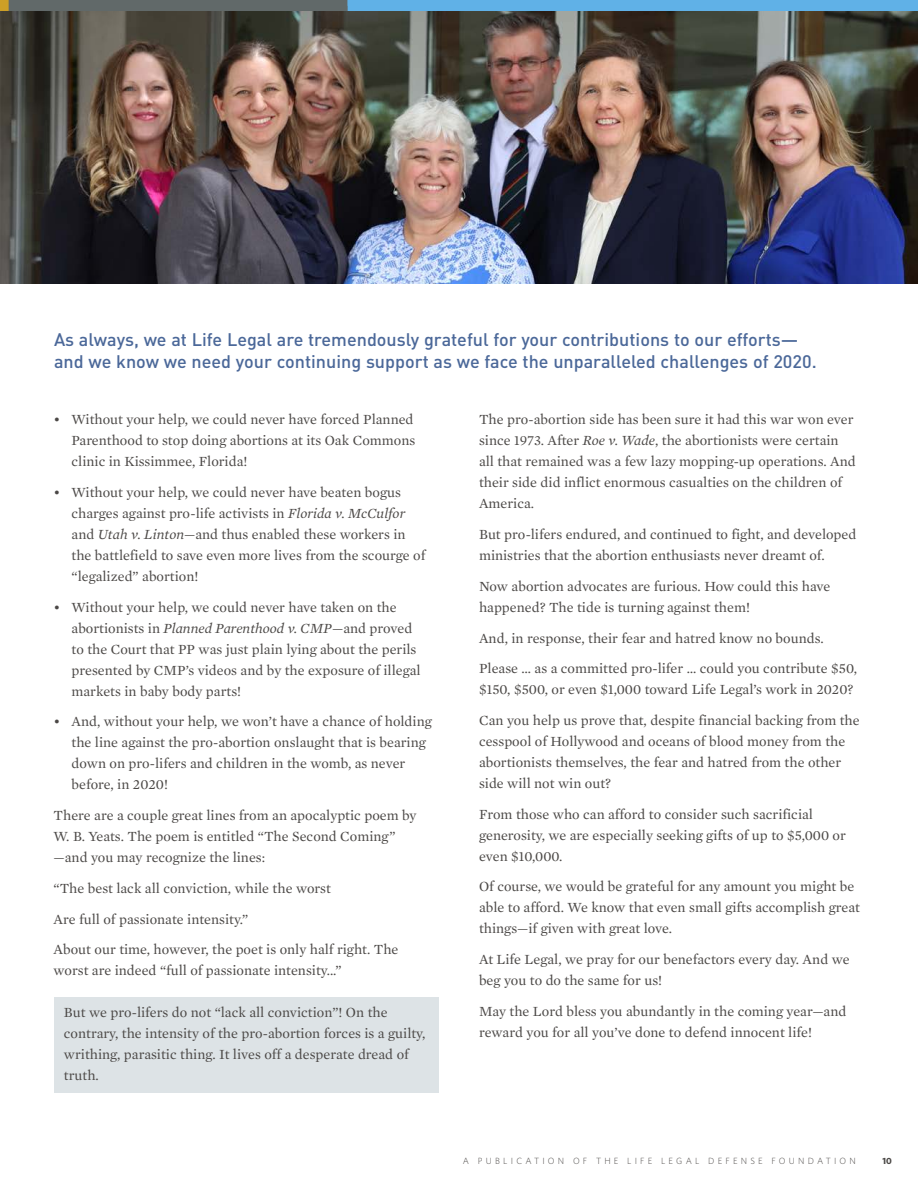
<style>
.page{position:relative;width:918px;height:1188px;background:#fff}
.page>*{position:absolute;margin:0;border:0;box-sizing:border-box;transform-origin:0 0}
.t1{font:500 18px/22.5px "DIN";color:#4b6899}
.t2{font:14.25px/21px "Mercury Text G1 Roman";color:#4b4846}
.t3{font:300 9px "Whitney HTF";letter-spacing:.36em;color:#4b4846}
.t4{font:700 9px "Whitney HTF";color:#4b4846}
.s1{font-family:"Mercury Text G1";font-style:italic}
</style>
<div class="page">
<div style="left:0;top:0;width:354px;height:12px;background:#616969"></div>
<div style="left:54px;top:998px;width:384px;height:95px;background:#dde3e6"></div>
<div style="left:0;top:0;width:9px;height:12px;background:#cd9f26"></div>
<div style="left:348px;top:0;width:570px;height:12px;background:#60b1e7"></div>
<img style="left:0;top:12px;width:918px;height:272px">
<p class="t1" style="left:54px;top:328px;width:764px">As always, we at Life Legal are tremendously grateful for your contributions to our efforts— and we know we need your continuing support as we face the unparalleled challenges of 2020.</p>
<p class="t2" style="left:72px;top:409px;width:345px;text-indent:-18px">• Without your help, we could never have forced Planned<br>Parenthood to stop doing abortions at its Oak Commons clinic in Kissimmee, Florida!</p>
<p class="t2" style="left:72px;top:482px;width:355px;text-indent:-18px">• Without your help, we could never have beaten bogus charges against pro-life activists in <span class="s1">Florida v. McCulfor </span>and <span class="s1">Utah v. Linton</span>—and thus enabled these workers in the battlefield to save even more lives from the scourge of “legalized” abortion!</p>
<p class="t2" style="left:72px;top:597px;width:351px;text-indent:-18px">• Without your help, we could never have taken on the abortionists in <span class="s1">Planned Parenthood v. CMP</span>—and proved to the Court that PP was just plain lying about the perils presented by CMP’s videos and by the exposure of illegal markets in baby body parts!</p>
<p class="t2" style="left:72px;top:711px;width:362px;text-indent:-18px">• And, without your help, we won’t have a chance of holding the line against the pro-abortion onslaught that is bearing down on pro-lifers and children in the womb, as never before, in 2020!</p>
<p class="t2" style="left:54px;top:805px;width:365px">There are a couple great lines from an apocalyptic poem by<br>W. B. Yeats. The poem is entitled “The Second Coming” —and you may recognize the lines:</p>
<p class="t2" style="left:54px;top:873px;width:346px;line-height:30.8px">“The best lack all conviction, while the worst<br>Are full of passionate intensity.”<br>About our time, however, the poet is only half right. The</p>
<p class="t2" style="left:54px;top:960px;width:290px">worst are indeed “full of passionate intensity...”</p>
<p class="t2" style="left:64px;top:1002px;width:363px">But we pro-lifers do not “lack all conviction”! On the contrary, the intensity of the pro-abortion forces is a guilty, writhing, parasitic thing. It lives off a desperate dread of truth.</p>
<p class="t2" style="left:479px;top:409px;width:378px">The pro-abortion side has been sure it had this war won ever since 1973. After <span class="s1">Roe v. Wade</span>, the abortionists were certain all that remained was a few lazy mopping-up operations. And their side did inflict enormous casualties on the children of America.</p>
<p class="t2" style="left:479px;top:524px;width:379px">But pro-lifers endured, and continued to fight, and developed ministries that the abortion enthusiasts never dreamt of.</p>
<p class="t2" style="left:479px;top:576px;width:353px">Now abortion advocates are furious. How could this have happened? The tide is turning against them!</p>
<p class="t2" style="left:479px;top:622px;width:379px;line-height:30.8px">And, in response, their fear and hatred know no bounds.<br>Please … as a committed pro-lifer … could you contribute $50,</p>
<p class="t2" style="left:479px;top:674px;width:382px;line-height:30.8px">$150, $500, or even $1,000 toward Life Legal’s work in 2020?<br>Can you help us prove that, despite financial backing from the</p>
<p class="t2" style="left:479px;top:731px;width:368px">cesspool of Hollywood and oceans of blood money from the abortionists themselves, the fear and hatred from the other side will not win out?</p>
<p class="t2" style="left:479px;top:804px;width:368px">From those who can afford to consider such sacrificial generosity, we are especially seeking gifts of up to $5,000 or even $10,000.</p>
<p class="t2" style="left:479px;top:876px;width:382px">Of course, we would be grateful for any amount you might be able to afford. We know that even small gifts accomplish great things—if given with great love.</p>
<p class="t2" style="left:479px;top:949px;width:372px">At Life Legal, we pray for our benefactors every day. And we beg you to do the same for us!</p>
<p class="t2" style="left:479px;top:1001px;width:369px">May the Lord bless you abundantly in the coming year—and reward you for all you’ve done to defend innocent life!</p>
<p class="t3" style="left:463px;top:1156px;width:395px">A PUBLICATION OF THE LIFE LEGAL DEFENSE FOUNDATION</p>
<p class="t4" style="left:882px;top:1155px;width:11px">10</p>
</div>
